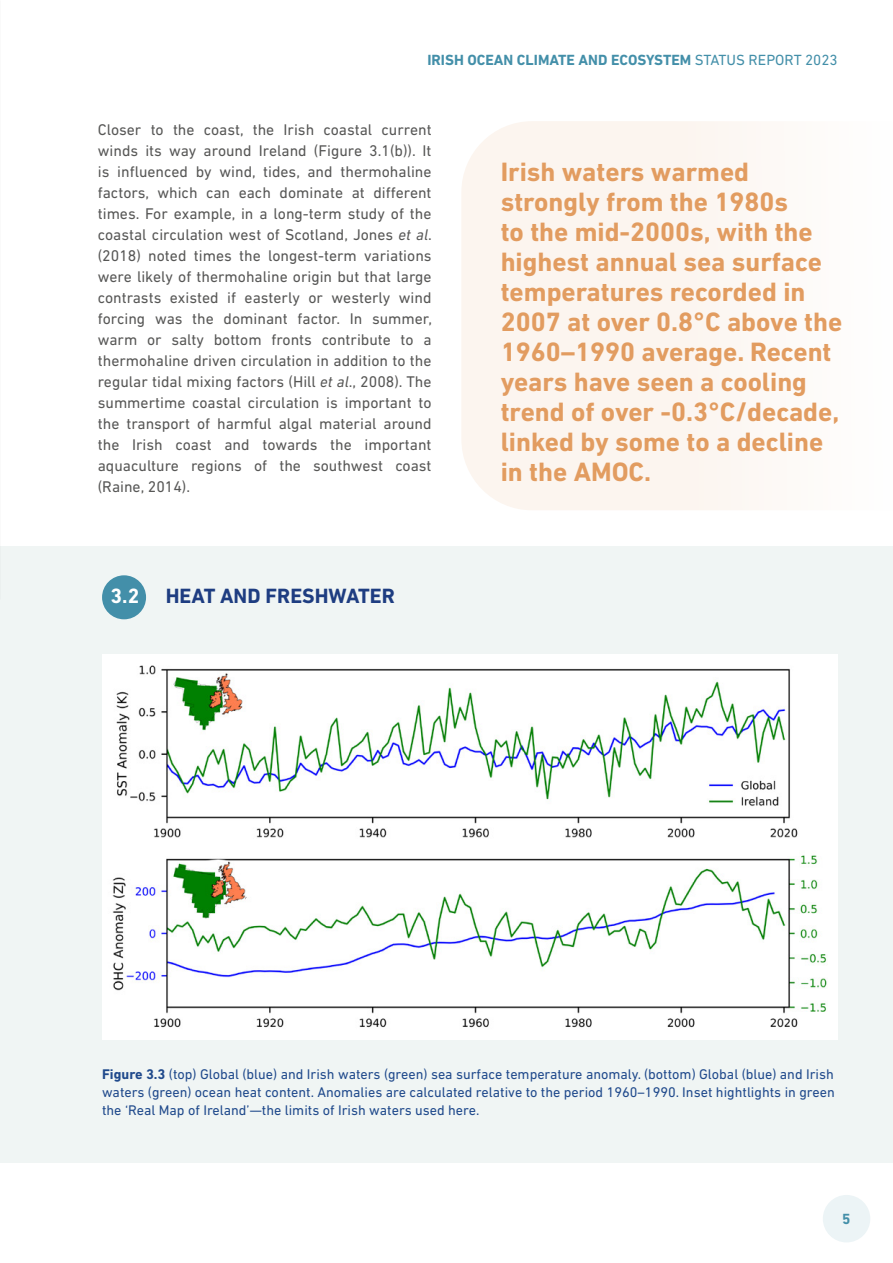
<style>
.page{position:relative;width:893px;height:1263px;background:#fff}
.page>*{position:absolute;margin:0;border:0;box-sizing:border-box;transform-origin:0 0}
.t1{font:700 27px/30px "DIN Next LT Pro";color:#e29c60}
.t2{font:700 21px "DIN Next LT Pro";color:#1e3d81}
.t3{font:700 21px "DIN Next LT Pro";color:#fff}
.t4{font:15.75px/21px "DIN Next LT Pro";color:#575756;text-align:justify}
.t5{font:700 15px "DIN Next LT Pro";color:#438fa9}
.t6{font:14.25px/18px "DIN Next LT Pro";color:#204a8c;text-align:justify}
.s1{font-weight:400}
.s2{font-style:italic}
.s3{font-weight:700}
</style>
<div class="page">
<div style="left:0;top:546px;width:893px;height:617px;background:#f0f5f4"></div>
<div style="left:461px;top:121px;width:298px;height:389px;background:#fcf5ef"></div>
<div style="left:102px;top:575px;width:44px;height:44px;background:#438fa9;border-radius:50%"></div>
<img style="left:102px;top:655px;width:736px;height:385px">
<div style="left:823px;top:1195px;width:47px;height:47px;background:#ecf4f6;border-radius:50%"></div>
<p class="t5" style="left:427px;top:52px;width:412px">IRISH OCEAN CLIMATE AND ECOSYSTEM <span class="s1">STATUS REPORT 2023</span></p>
<p class="t4" style="left:98px;top:119px;width:336px">Closer to the coast, the Irish coastal current winds its way around Ireland (Figure 3.1(b)). It is influenced by wind, tides, and thermohaline factors, which can each dominate at different times. For example, in a long-term study of the coastal circulation west of Scotland, Jones <span class="s2">et al</span>. (2018) noted times the longest-term variations were likely of thermohaline origin but that large contrasts existed if easterly or westerly wind forcing was the dominant factor. In summer, warm or salty bottom fronts contribute to a thermohaline driven circulation in addition to the regular tidal mixing factors (Hill <span class="s2">et al</span>., 2008). The summertime coastal circulation is important to the transport of harmful algal material around the Irish coast and towards the important aquaculture regions of the southwest coast (Raine, 2014).</p>
<h2 class="t3" style="left:111px;top:583px;width:30px">3.2</h2>
<h2 class="t2" style="left:166px;top:583px;width:231px">HEAT AND FRESHWATER</h2>
<p class="t1" style="left:501px;top:156px;width:343px">Irish waters warmed strongly from the 1980s<br>to the mid-2000s, with the highest annual sea surface temperatures recorded in<br>2007 at over 0.8°C above the<br>1960–1990 average. Recent years have seen a cooling trend of over -0.3°C/decade, linked by some to a decline in the AMOC.</p>
<p class="t6" style="left:102px;top:1065px;width:734px"><span class="s3">Figure 3.3</span> (top) Global (blue) and Irish waters (green) sea surface temperature anomaly. (bottom) Global (blue) and Irish waters (green) ocean heat content. Anomalies are calculated relative to the period 1960–1990. Inset hightlights in green the ‘Real Map of Ireland’—the limits of Irish waters used here.</p>
<p class="t5" style="left:842px;top:1210px;width:10px">5</p>
</div>
